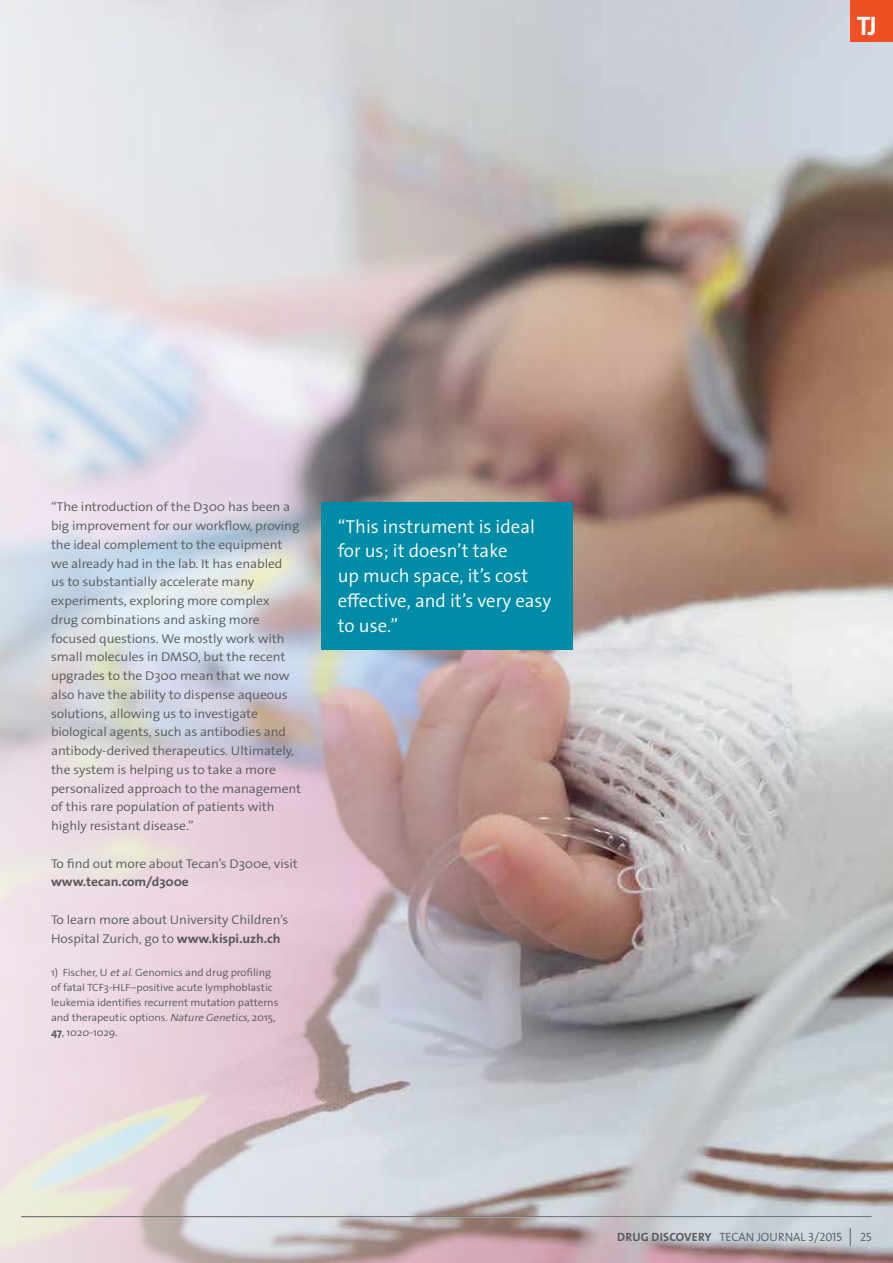
<style>
.page{position:relative;width:893px;height:1263px;background:#fff}
.page>*{position:absolute;margin:0;border:0;box-sizing:border-box;transform-origin:0 0}
.t1{font:700 27px "The Sans Os F";color:#fff}
.t2{font:300 18.75px/24.8px "The Sans Os F";color:#fff}
.t3{font:300 12.75px/18.8px "The Sans Os F";letter-spacing:-.01em;color:#58595b;scale:1.07 1}
.t4{font:700 12.75px "The Sans Os F";letter-spacing:-.01em;color:#58595b;scale:1.07 1}
.t5{font:300 12px "The Sans Os F";color:#58595b}
.t6{font:300 10.5px/15px "The Sans Os F";letter-spacing:-.01em;color:#58595b;scale:1.07 1}
.s1{font-weight:700}
.s2{font-style:italic}
</style>
<div class="page">
<img style="left:0;top:0;width:893px;height:1263px">
<svg style="left:850px;top:1228px;width:1px;height:17px"></svg>
<hr style="left:21px;top:1216px;width:851px;height:1px;background:#58595b">
<div style="left:321px;top:502px;width:251px;height:147px;background:#008ca7"></div>
<div style="left:850px;top:0;width:43px;height:41px;background:#f04e23"></div>
<h1 class="t1" style="left:857px;top:8px;width:22px">TJ</h1>
<p class="t3" style="left:51px;top:498px;width:235px">“The introduction of the D300 has been a big improvement for our workflow, proving the ideal complement to the equipment we already had in the lab. It has enabled<br>us to substantially accelerate many experiments, exploring more complex<br>drug combinations and asking more focused questions. We mostly work with small molecules in DMSO, but the recent upgrades to the D300 mean that we now also have the ability to dispense aqueous solutions, allowing us to investigate biological agents, such as antibodies and antibody-derived therapeutics. Ultimately, the system is helping us to take a more personalized approach to the management of this rare population of patients with highly resistant disease.”</p>
<p class="t3" style="left:51px;top:854px;width:232px">To find out more about Tecan’s D300e, visit</p>
<p class="t4" style="left:51px;top:874px;width:130px">www.tecan.com/d300e</p>
<p class="t3" style="left:51px;top:910px;width:223px">To learn more about University Children’s<br>Hospital Zurich, go to <span class="s1">www.kispi.uzh.ch</span></p>
<p class="t6" style="left:51px;top:965px;width:214px">1) Fischer, U <span class="s2">etal</span>. Genomics and drug profiling of fatal TCF3-HLF−positive acute lymphoblastic leukemia identifies recurrent mutation patterns and therapeutic options. <span class="s2">Nature Genetics</span>, 2015, <span class="s1">47</span>, 1020-1029.</p>
<h2 class="t2" style="left:338px;top:514px;width:215px">“This instrument is ideal for us; it doesn’t take<br>up much space, it’s cost effective, and it’s very easy to use.”</h2>
<p class="t5" style="left:617px;top:1229px;width:226px"><span class="s1">DRUG DISCOVERY</span> TECAN JOURNAL 3/2015</p>
<p class="t5" style="left:860px;top:1229px;width:13px">25</p>
</div>
